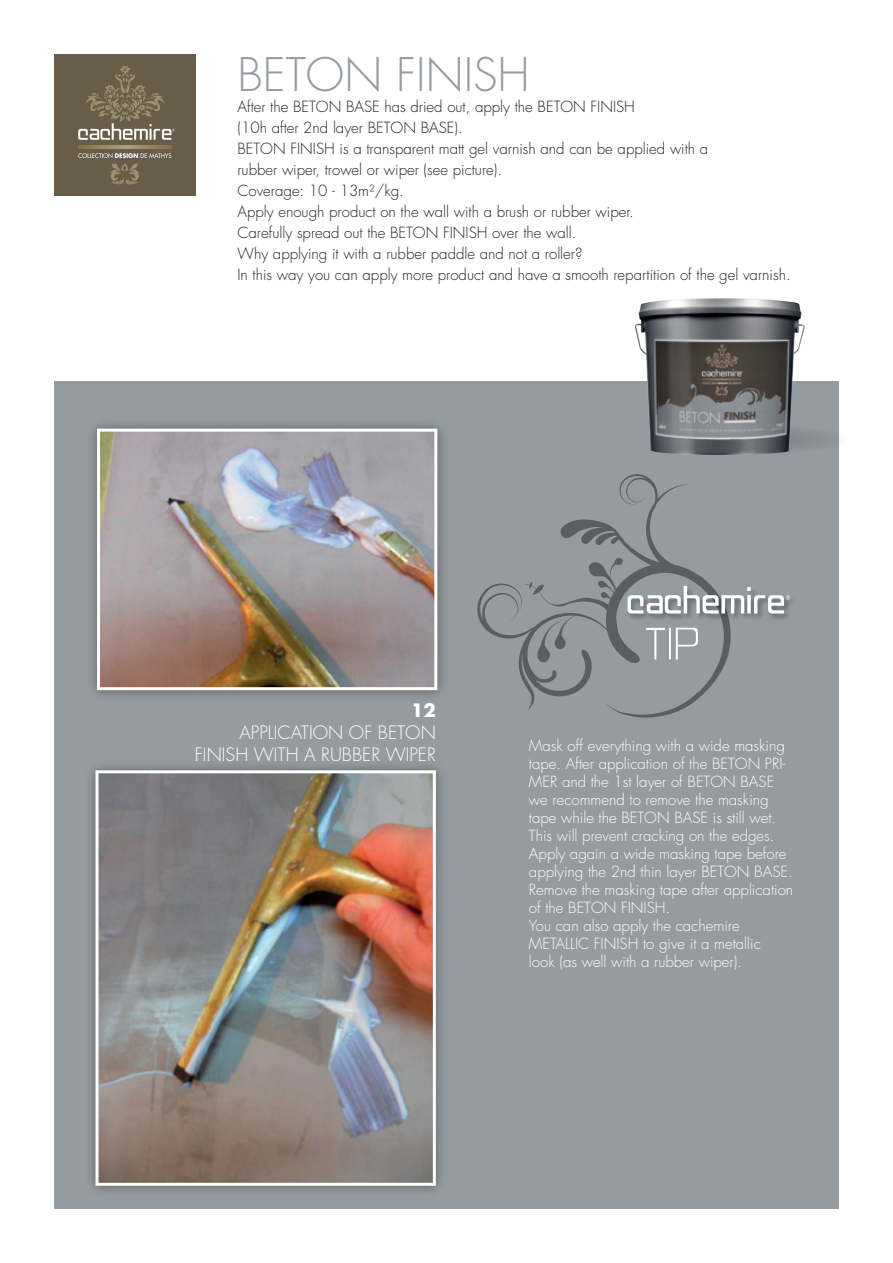
<style>
.page{position:relative;width:893px;height:1263px;background:#fff}
.page>*{position:absolute;margin:0;border:0;box-sizing:border-box;transform-origin:0 0}
.t1{font:300 45px "Futura Std";color:#959ca1}
.t2{font:300 18px/21.6px "Futura Std";color:#fff;text-align:right}
.t3{font:700 18px "Futura Std";color:#fff}
.t4{font:300 15px/21px "Futura Std";color:#231f20}
.t5{font:300 15px/18px "Futura Std";color:#fff}
</style>
<div class="page">
<div style="left:54px;top:382px;width:785px;height:827px;background:#959ca1"></div>
<svg style="left:477px;top:474px;width:254px;height:244px"></svg>
<div style="left:54px;top:54px;width:141px;height:141px;background:#685d49"></div>
<svg style="left:78px;top:145px;width:93px;height:3px"></svg>
<svg style="left:78px;top:153px;width:93px;height:32px"></svg>
<svg style="left:78px;top:65px;width:97px;height:75px"></svg>
<div style="left:85px;top:417px;width:364px;height:285px;background:#231f20;opacity:.45"></div>
<img style="left:101px;top:433px;width:332px;height:253px">
<div style="left:97px;top:429px;width:340px;height:261px;border:3px solid #fff"></div>
<div style="left:84px;top:759px;width:364px;height:438px;background:#231f20;opacity:.45"></div>
<img style="left:100px;top:774px;width:332px;height:408px">
<div style="left:96px;top:770px;width:340px;height:416px;border:3px solid #fff"></div>
<div style="left:626px;top:584px;width:171px;height:37px;background:#231f20;opacity:.45"></div>
<svg style="left:627px;top:586px;width:163px;height:27px"></svg>
<svg style="left:644px;top:424px;width:206px;height:31px"></svg>
<img style="left:634px;top:298px;width:171px;height:157px">
<svg style="left:646px;top:628px;width:52px;height:31px"></svg>
<h1 class="t1" style="left:237px;top:47px;width:294px">BETON FINISH</h1>
<p class="t4" style="left:237px;top:97px;width:555px">After the BETON BASE has dried out, apply the BETON FINISH<br>(10h after 2nd layer BETON BASE).<br>BETON FINISH is a transparent matt gel varnish and can be applied with a<br>rubber wiper, trowel or wiper (see picture).<br>Coverage: 10 - 13m²/kg.<br>Apply enough product on the wall with a brush or rubber wiper.<br>Carefully spread out the BETON FINISH over the wall.<br>Why applying it with a rubber paddle and not a roller?<br>In this way you can apply more product and have a smooth repartition of the gel varnish.</p>
<p class="t3" style="left:411px;top:699px;width:26px">12</p>
<p class="t2" style="left:195px;top:722px;width:242px">APPLICATION OF BETON<br>FINISH WITH A RUBBER WIPER</p>
<p class="t5" style="left:529px;top:737px;width:266px">Mask off everything with a wide masking tape. After application of the BETON PRI-MER and the 1st layer of BETON BASE we recommend to remove the masking tape while the BETON BASE is still wet.<br>This will prevent cracking on the edges.<br>Apply again a wide masking tape before applying the 2nd thin layer BETON BASE.<br>Remove the masking tape after application of the BETON FINISH.<br>You can also apply the cachemire METALLIC FINISH to give it a metallic<br>look (as well with a rubber wiper).</p>
</div>
